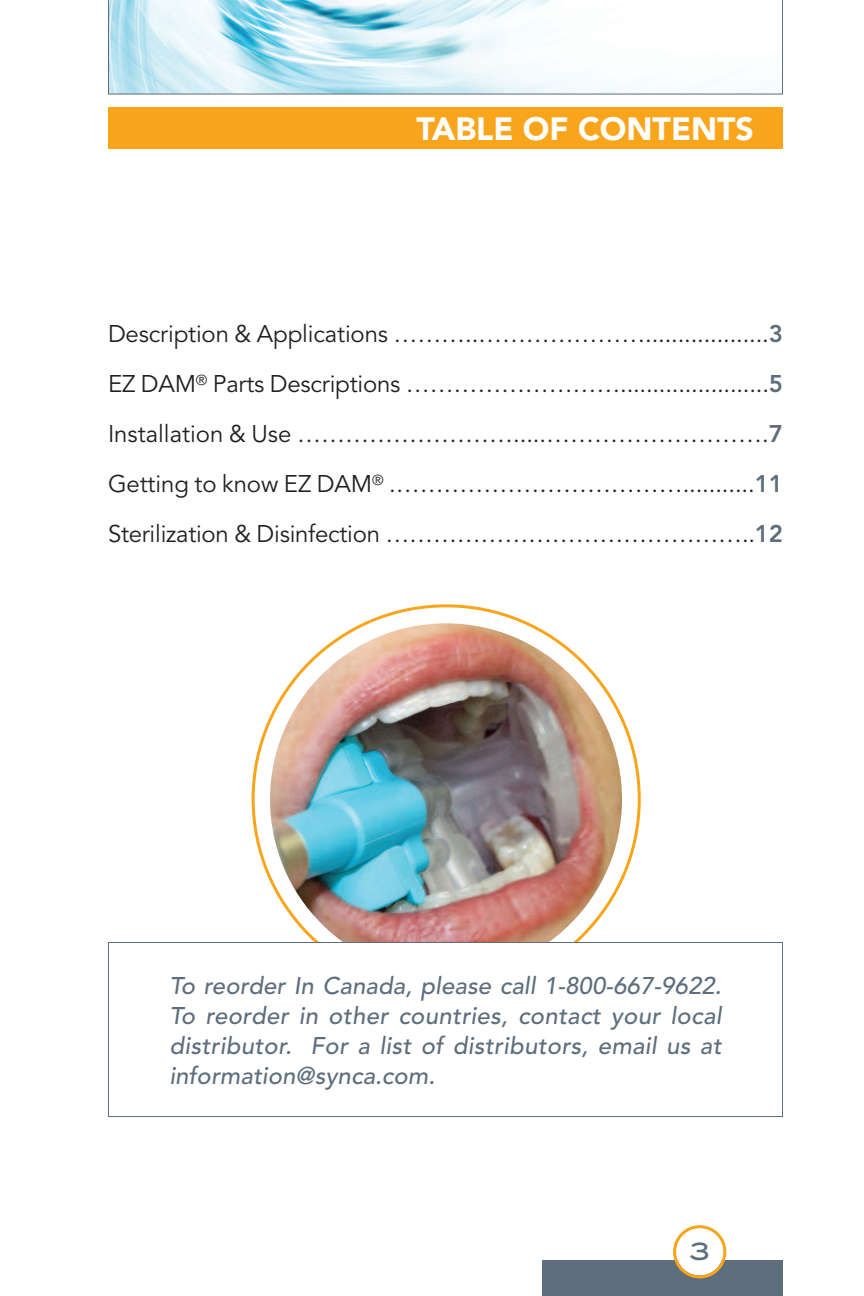
<style>
.page{position:relative;width:864px;height:1296px;background:#fff}
.page>*{position:absolute;margin:0;border:0;box-sizing:border-box;transform-origin:0 0}
.t1{font:900 32px "Avenir";color:#fff}
.t2{font:24px/50px "Avenir";letter-spacing:-.01em;color:#231f20;text-align:justify}
.t3{font:italic 500 24px/29.8px "Avenir";letter-spacing:.01em;color:#5e6e7d;text-align:justify}
.t4{font:24px "Blair Md ITCTT Medium";color:#5e6e7d}
.s1{font-weight:800;color:#5e6e7d}
</style>
<div class="page">
<svg style="left:252px;top:604px;width:389px;height:338px"></svg>
<div style="left:542px;top:1261px;width:241px;height:35px;background:#5e6e7d"></div>
<svg style="left:673px;top:1225px;width:53px;height:53px"></svg>
<svg style="left:108px;top:0;width:675px;height:95px"></svg>
<div style="left:108px;top:108px;width:675px;height:41px;background:#f9a51b"></div>
<img style="left:270px;top:623px;width:352px;height:352px;border-radius:50%">
<div style="left:109px;top:943px;width:673px;height:173px;background:#fff"></div>
<div style="left:108px;top:942px;width:675px;height:175px;border:1px solid #5e6e7d"></div>
<h1 class="t1" style="left:416px;top:116px;width:339px">TABLE OF CONTENTS</h1>
<p class="t2" style="left:108px;top:311px;width:677px">Description &amp; Applications ………..…………………...................<span class="s1">3<br></span>EZ DAM<sup>®</sup> Parts Descriptions ……………………….......................<span class="s1">5<br></span>Installation &amp; Use ……………………….....……………………….<span class="s1">7<br></span>Getting to know EZ DAM<sup>®</sup> .………………………………...........<span class="s1">11<br></span>Sterilization &amp; Disinfection ………………………………………..<span class="s1">12</span></p>
<p class="t3" style="left:169px;top:973px;width:554px">To reorder In Canada, please call 1-800-667-9622.<br>To reorder in other countries, contact your local distributor. For a list of distributors, email us at information@synca.com.</p>
<p class="t4" style="left:690px;top:1232px;width:22px">3</p>
</div>
